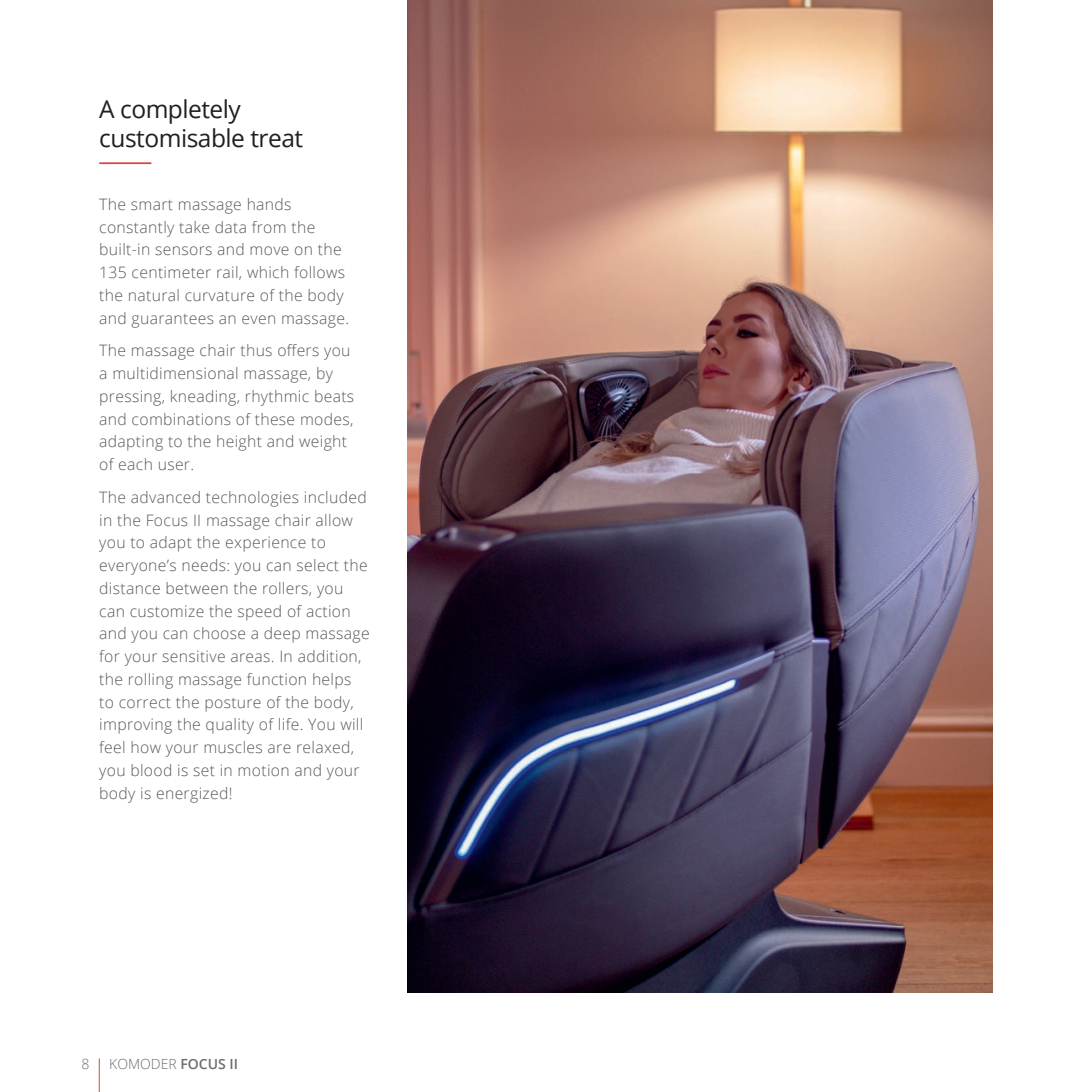
<style>
.page{position:relative;width:1092px;height:1092px;background:#fff}
.page>*{position:absolute;margin:0;border:0;box-sizing:border-box;transform-origin:0 0}
.t1{font:24.5px/29.4px "Open Sans";letter-spacing:-.02em;color:#231f20}
.t2{font:300 15.75px/22.8px "Open Sans";letter-spacing:.02em;color:#57585a}
.t3{font:300 14px "Open Sans";color:#6c6d70}
.s1{font-weight:600}
</style>
<div class="page">
<hr style="left:99px;top:162px;width:52px;height:2px;background:#db4145">
<img style="left:407px;top:0;width:585px;height:992px">
<hr style="left:99px;top:1058px;width:1px;height:33px;background:#db4145">
<h1 class="t1" style="left:99px;top:94px;width:205px">A completely customisable treat</h1>
<p class="t2" style="left:99px;top:192px;width:251px">The smart massage hands constantly take data from the built-in sensors and move on the<br>135 centimeter rail, which follows the natural curvature of the body and guarantees an even massage.</p>
<p class="t2" style="left:99px;top:339px;width:256px">The massage chair thus offers you a multidimensional massage, by pressing, kneading, rhythmic beats and combinations of these modes, adapting to the height and weight of each user.</p>
<p class="t2" style="left:99px;top:485px;width:272px">The advanced technologies included in the Focus II massage chair allow you to adapt the experience to everyone’s needs: you can select the distance between the rollers, you can customize the speed of action and you can choose a deep massage for your sensitive areas. In addition, the rolling massage function helps to correct the posture of the body, improving the quality of life. You will feel how your muscles are relaxed, you blood is set in motion and your body is energized!</p>
<p class="t3" style="left:81px;top:1054px;width:9px">8</p>
<p class="t3" style="left:109px;top:1054px;width:130px">KOMODER <span class="s1">FOCUS II</span></p>
</div>
